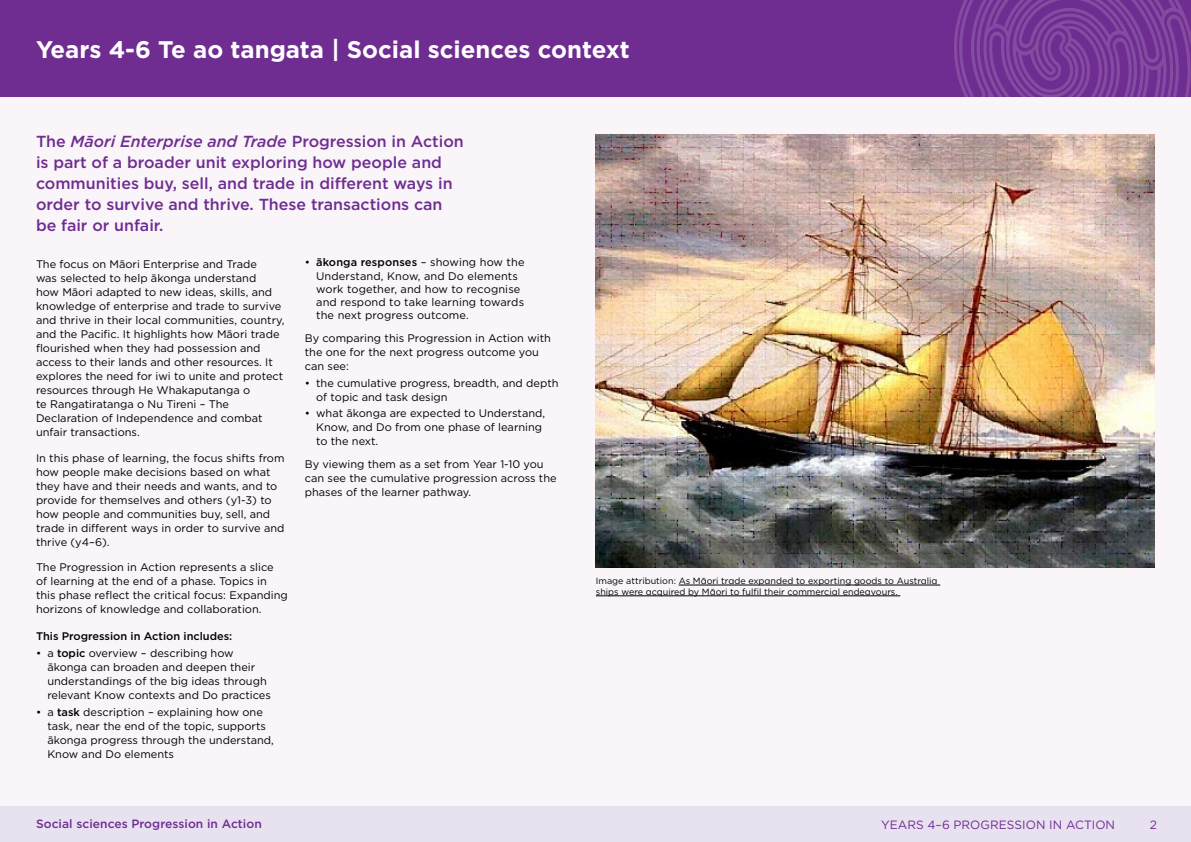
<style>
.page{position:relative;width:1191px;height:842px;background:#fff}
.page>*{position:absolute;margin:0;border:0;box-sizing:border-box;transform-origin:0 0}
.t1{font:700 24px "Gotham";color:#fff}
.t2{font:500 16px/21px "Gotham";color:#6f2c91}
.t3{font:500 12px "Gotham";letter-spacing:.005em;color:#6f2c91}
.t4{font:12px "Gotham";letter-spacing:.005em;color:#6f2c91}
.t5{font:11px/14px "Gotham";color:#000}
.t6{font:500 11px "Gotham";color:#000}
.t7{font:9px/10.8px "Gotham";color:#000}
.s1{font-style:italic}
.s2{font-weight:500}
</style>
<div class="page">
<div style="left:0;top:806px;width:1191px;height:36px;background:#e8e1f0"></div>
<div style="left:0;top:0;width:1191px;height:806px;background:#f9f5f9"></div>
<img style="left:595px;top:135px;width:559px;height:432px">
<hr style="left:678px;top:585px;width:262px;height:1px;background:#000">
<hr style="left:596px;top:596px;width:304px;height:1px;background:#000">
<div style="left:0;top:0;width:1191px;height:96px;background:#6f2c91"></div>
<svg style="left:954px;top:0;width:237px;height:96px"></svg>
<h1 class="t1" style="left:36px;top:33px;width:595px">Years 4-6 Te ao tangata | Social sciences context</h1>
<h2 class="t2" style="left:36px;top:131px;width:429px">The <span class="s1">Māori Enterprise and Trade</span> Progression in Action is part of a broader unit exploring how people and communities buy, sell, and trade in different ways in order to survive and thrive. These transactions can be fair or unfair.</h2>
<p class="t5" style="left:36px;top:257px;width:250px">The focus on Māori Enterprise and Trade<br>was selected to help ākonga understand<br>how Māori adapted to new ideas, skills, and knowledge of enterprise and trade to survive and thrive in their local communities, country, and the Pacific. It highlights how Māori trade flourished when they had possession and access to their lands and other resources. It explores the need for iwi to unite and protect resources through He Whakaputanga o<br>te Rangatiratanga o Nu Tireni – The Declaration of Independence and combat unfair transactions.</p>
<p class="t5" style="left:36px;top:450px;width:250px">In this phase of learning, the focus shifts from how people make decisions based on what they have and their needs and wants, and to provide for themselves and others (y1-3) to how people and communities buy, sell, and trade in different ways in order to survive and thrive (y4–6).</p>
<p class="t5" style="left:36px;top:560px;width:253px">The Progression in Action represents a slice<br>of learning at the end of a phase. Topics in this phase reflect the critical focus: Expanding horizons of knowledge and collaboration.</p>
<p class="t6" style="left:36px;top:629px;width:198px">This Progression in Action includes:</p>
<p class="t5" style="left:47px;top:646px;width:225px;text-indent:-11px">• a <span class="s2">topic</span> overview – describing how ākonga can broaden and deepen their understandings of the big ideas through relevant Know contexts and Do practices</p>
<p class="t5" style="left:47px;top:705px;width:228px;text-indent:-11px">• a <span class="s2">task</span> description – explaining how one task, near the end of the topic, supports ākonga progress through the understand, Know and Do elements</p>
<p class="t5" style="left:316px;top:256px;width:210px;line-height:13.2px;text-indent:-11px">• <span class="s2">ākonga responses</span> – showing how the Understand, Know, and Do elements work together, and how to recognise and respond to take learning towards the next progress outcome.</p>
<p class="t5" style="left:305px;top:331px;width:247px">By comparing this Progression in Action with the one for the next progress outcome you can see:</p>
<p class="t5" style="left:316px;top:375px;width:244px;text-indent:-11px">• the cumulative progress, breadth, and depth of topic and task design</p>
<p class="t5" style="left:316px;top:406px;width:230px;text-indent:-11px">• what ākonga are expected to Understand,<br>Know, and Do from one phase of learning to the next.</p>
<p class="t5" style="left:305px;top:457px;width:253px">By viewing them as a set from Year 1-10 you can see the cumulative progression across the phases of the learner pathway.</p>
<p class="t7" style="left:596px;top:575px;width:343px">Image attribution: As Māori trade expanded to exporting goods to Australia ships were acquired by Māori to fulfil their commercial endeavours.</p>
<p class="t3" style="left:36px;top:816px;width:227px">Social sciences Progression in Action</p>
<p class="t4" style="left:881px;top:817px;width:236px">YEARS 4–6 PROGRESSION IN ACTION</p>
<p class="t4" style="left:1149px;top:817px;width:9px">2</p>
</div>
